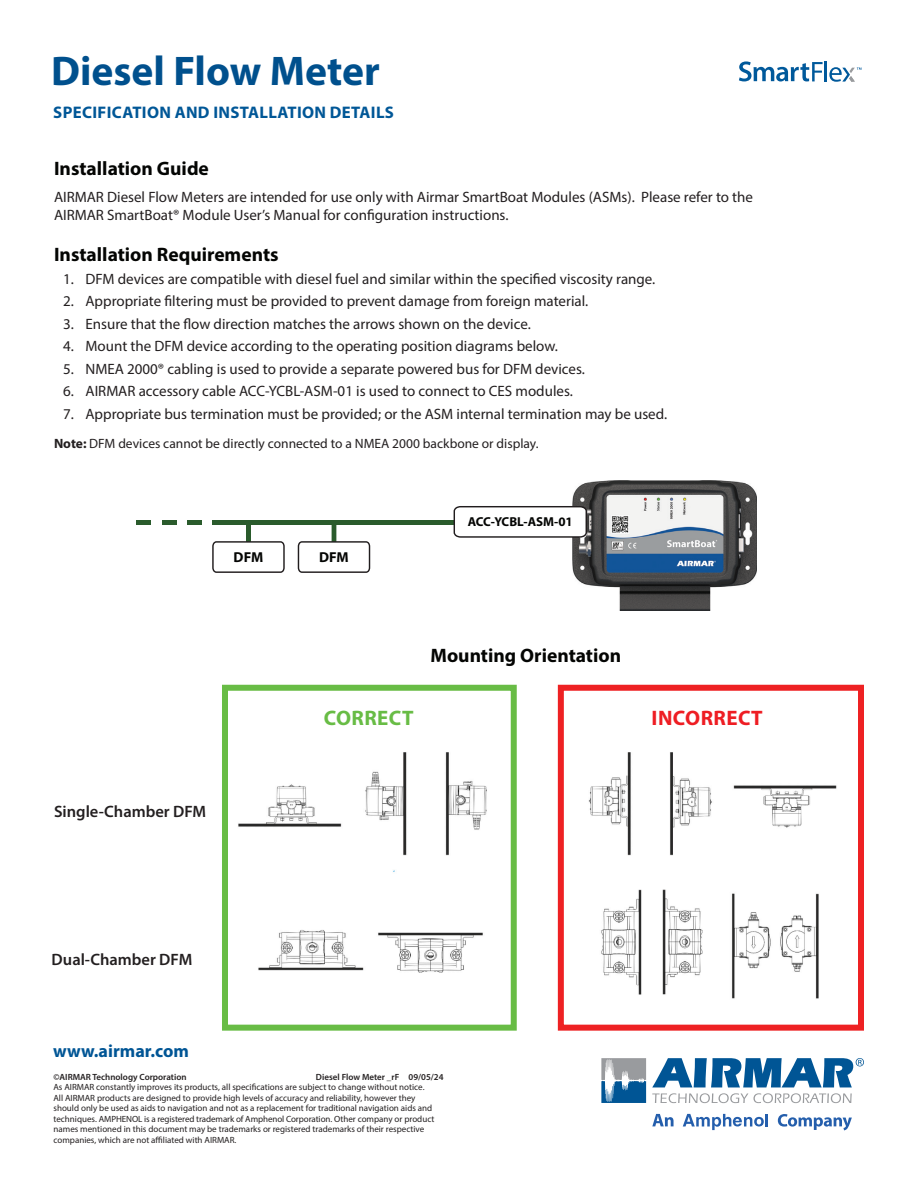
<style>
.page{position:relative;width:918px;height:1188px;background:#fff}
.page>*{position:absolute;margin:0;border:0;box-sizing:border-box;transform-origin:0 0}
.SubHead{font:700 41.55px "Myriad Pro";color:#00508d}
.t1{font:700 21px "Myriad Pro";letter-spacing:.02em;color:#ee1d23}
.t2{font:700 21px "Myriad Pro";letter-spacing:.02em;color:#68bc45}
.SubHead-2{font:700 19.5px "Myriad Pro";color:#040503}
.t3{font:700 18px "Myriad Pro";color:#005595}
.t4{font:700 17.25px "Myriad Pro";color:#040503}
.SubHead-3{font:700 16.8px "Myriad Pro";letter-spacing:.02em;color:#005797}
.t5{font:600 16.5px "Myriad Pro";color:#231f20}
.numbered_list{font:15px "Myriad Pro";color:#231f20}
.Body_Copy{font:15px/18px "Myriad Pro";color:#231f20}
.numbered_list-2{font:13.5px "Myriad Pro";color:#231f20}
.t6{font:700 13.05px "Myriad Pro";color:#040503}
.t7{font:9px/10.5px "Myriad Pro";color:#231f20}
.t8{font:600 9px "Myriad Pro";color:#231f20}
.s1{font-weight:700}
.s2{font-size:14.4px}
</style>
<div class="page">
<img style="left:238px;top:752px;width:249px;height:221px">
<div style="left:222px;top:685px;width:295px;height:346px;border:6px solid #68bc45"></div>
<img style="left:588px;top:752px;width:249px;height:247px">
<div style="left:558px;top:685px;width:306px;height:346px;border:6px solid #ee2123"></div>
<img style="left:572px;top:481px;width:185px;height:130px">
<hr style="left:212px;top:521px;width:292px;height:4px;background:#2a5b2c">
<hr style="left:187px;top:521px;width:15px;height:4px;background:#2a5b2c">
<hr style="left:162px;top:521px;width:15px;height:4px;background:#2a5b2c">
<hr style="left:136px;top:521px;width:15px;height:4px;background:#2a5b2c">
<div style="left:246px;top:523px;width:5px;height:38px;background:#2a5b2c"></div>
<svg style="left:212px;top:541px;width:73px;height:32px"></svg>
<hr style="left:332px;top:523px;width:4px;height:38px;background:#2a5b2c">
<svg style="left:298px;top:541px;width:72px;height:32px"></svg>
<svg style="left:454px;top:506px;width:133px;height:32px"></svg>
<hr style="left:825px;top:61px;width:2px;height:20px;background:#00599b">
<svg style="left:739px;top:61px;width:84px;height:21px"></svg>
<svg style="left:829px;top:67px;width:33px;height:15px"></svg>
<svg style="left:601px;top:1058px;width:45px;height:45px;background:#7194ae"></svg>
<svg style="left:652px;top:1093px;width:200px;height:10px"></svg>
<svg style="left:652px;top:1058px;width:212px;height:29px"></svg>
<svg style="left:683px;top:1114px;width:85px;height:16px"></svg>
<svg style="left:652px;top:1114px;width:22px;height:12px"></svg>
<svg style="left:778px;top:1114px;width:74px;height:16px"></svg>
<p class="SubHead" style="left:51px;top:44px;width:330px">Diesel Flow Meter</p>
<p class="SubHead-3" style="left:53px;top:101px;width:342px">SPECIFICATION AND INSTALLATION DETAILS</p>
<p class="SubHead-2" style="left:54px;top:156px;width:156px">Installation Guide</p>
<p class="Body_Copy" style="left:54px;top:188px;width:701px">AIRMAR Diesel Flow Meters are intended for use only with Airmar SmartBoat Modules (ASMs). Please refer to the<br>AIRMAR SmartBoat® Module User’s Manual for configuration instructions.</p>
<p class="SubHead-2" style="left:54px;top:242px;width:226px">Installation Requirements</p>
<p class="numbered_list" style="left:63px;top:269px;width:594px">1. DFM devices are compatible with diesel fuel and similar within the specified viscosity range.</p>
<p class="numbered_list" style="left:63px;top:292px;width:527px">2. Appropriate filtering must be provided to prevent damage from foreign material.</p>
<p class="numbered_list" style="left:63px;top:314px;width:469px">3. Ensure that the flow direction matches the arrows shown on the device.</p>
<p class="numbered_list" style="left:63px;top:337px;width:496px">4. Mount the DFM device according to the operating position diagrams below.</p>
<p class="numbered_list" style="left:63px;top:359px;width:524px">5. NMEA 2000® cabling is used to provide a separate powered bus for DFM devices.</p>
<p class="numbered_list" style="left:63px;top:382px;width:511px">6. AIRMAR accessory cable ACC-YCBL-ASM-01 is used to connect to CES modules.</p>
<p class="numbered_list" style="left:63px;top:404px;width:606px">7. Appropriate bus termination must be provided; or the ASM internal termination may be used.</p>
<p class="numbered_list-2" style="left:54px;top:436px;width:486px"><span class="s1">Note:</span> DFM devices cannot be directly connected to a NMEA 2000 backbone or display.</p>
<p class="t4" style="left:231px;top:546px;width:37px">DF<span class="s2">DF</span>M</p>
<p class="t4" style="left:316px;top:546px;width:37px">DF<span class="s2">DF</span>M</p>
<p class="t6" style="left:468px;top:514px;width:107px">ACC-YCBL-ASM-01</p>
<p class="SubHead-2" style="left:430px;top:642px;width:192px">Mounting Orientation</p>
<p class="t5" style="left:54px;top:800px;width:154px">Single-Chamber DFM</p>
<p class="t5" style="left:52px;top:949px;width:142px">Dual-Chamber DFM</p>
<p class="t2" style="left:324px;top:704px;width:91px">CORRECT</p>
<p class="t1" style="left:652px;top:704px;width:113px">INCORRECT</p>
<p class="t3" style="left:53px;top:1040px;width:137px">www.airmar.com</p>
<p class="t8" style="left:53px;top:1071px;width:135px">©AIRMAR Technology Corporation</p>
<p class="t8" style="left:316px;top:1071px;width:129px">Diesel Flow Meter _rF 09/05/24</p>
<p class="t7" style="left:53px;top:1082px;width:382px">As AIRMAR constantly improves its products, all specifications are subject to change without notice.<br>All AIRMAR products are designed to provide high levels of accuracy and reliability, however they should only be used as aids to navigation and not as a replacement for traditional navigation aids and techniques. AMPHENOL is a registered trademark of Amphenol Corporation. Other company or product names mentioned in this document may be trademarks or registered trademarks of their respective companies, which are not affiliated with AIRMAR.</p>
</div>
